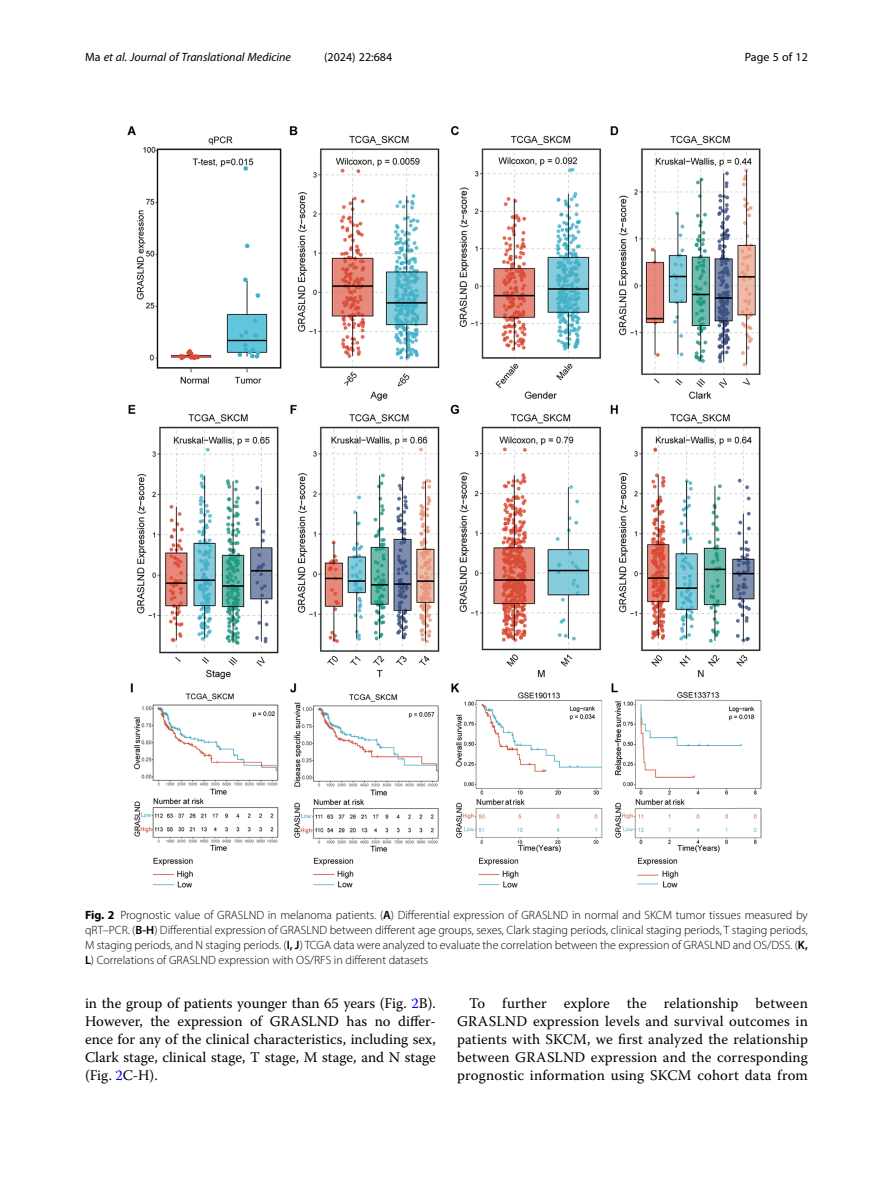
<style>
.page{position:relative;width:893px;height:1191px;background:#fff}
.page>*{position:absolute;margin:0;border:0;box-sizing:border-box;transform-origin:0 0}
.Body_Text_Indent{font:14.7px/18px "Warnock Pro";letter-spacing:.01em;color:#000;text-align:justify}
.Body_Text{font:14.7px/18px "Warnock Pro";color:#000;text-align:justify}
.Figure_Caption{font:300 12px/15px "Myriad Pro";color:#000;text-align:justify}
.t1{font:italic 12px "Myriad Pro";color:#000}
.t2{font:12px "Myriad Pro";color:#000}
.s1{font-style:normal}
.s2{font-weight:700}
.s3{font-weight:600}
.s4{color:#00f}
</style>
<div class="page">
<img style="left:127px;top:126px;width:635px;height:762px">
<p class="t1" style="left:85px;top:50px;width:208px"><span class="s1">Ma</span> et al. Journal of Translational Medicine</p>
<p class="t2" style="left:324px;top:50px;width:70px">(2024) 22:684</p>
<p class="t2" style="left:745px;top:50px;width:65px">Page 5 of 12</p>
<p class="Figure_Caption" style="left:85px;top:907px;width:724px"><span class="s2">Fig. 2</span> Prognostic value of GRASLND in melanoma patients. (<span class="s3">A</span>) Differential expression of GRASLND in normal and SKCM tumor tissues measured by qRT–PCR. (<span class="s3">B-H</span>) Differential expression of GRASLND between different age groups, sexes, Clark staging periods, clinical staging periods, T staging periods, M staging periods, and N staging periods. (<span class="s3">I, J</span>) TCGA data were analyzed to evaluate the correlation between the expression of GRASLND and OS/DSS. (<span class="s3">K, L</span>) Correlations of GRASLND expression with OS/RFS in different datasets</p>
<p class="Body_Text" style="left:85px;top:994px;width:352px">in the group of patients younger than 65 years (Fig. <span class="s4">2</span>B).<br>However, the expression of GRASLND has no differ&shy;ence for any of the clinical characteristics, including sex, Clark stage, clinical stage, T stage, M stage, and N stage (Fig. <span class="s4">2</span>C-H).</p>
<p class="Body_Text_Indent" style="left:457px;top:994px;width:352px;text-indent:12px">To further explore the relationship between GRASLND expression levels and survival outcomes in patients with SKCM, we first analyzed the relationship between GRASLND expression and the corresponding prognostic information using SKCM cohort data from</p>
</div>
